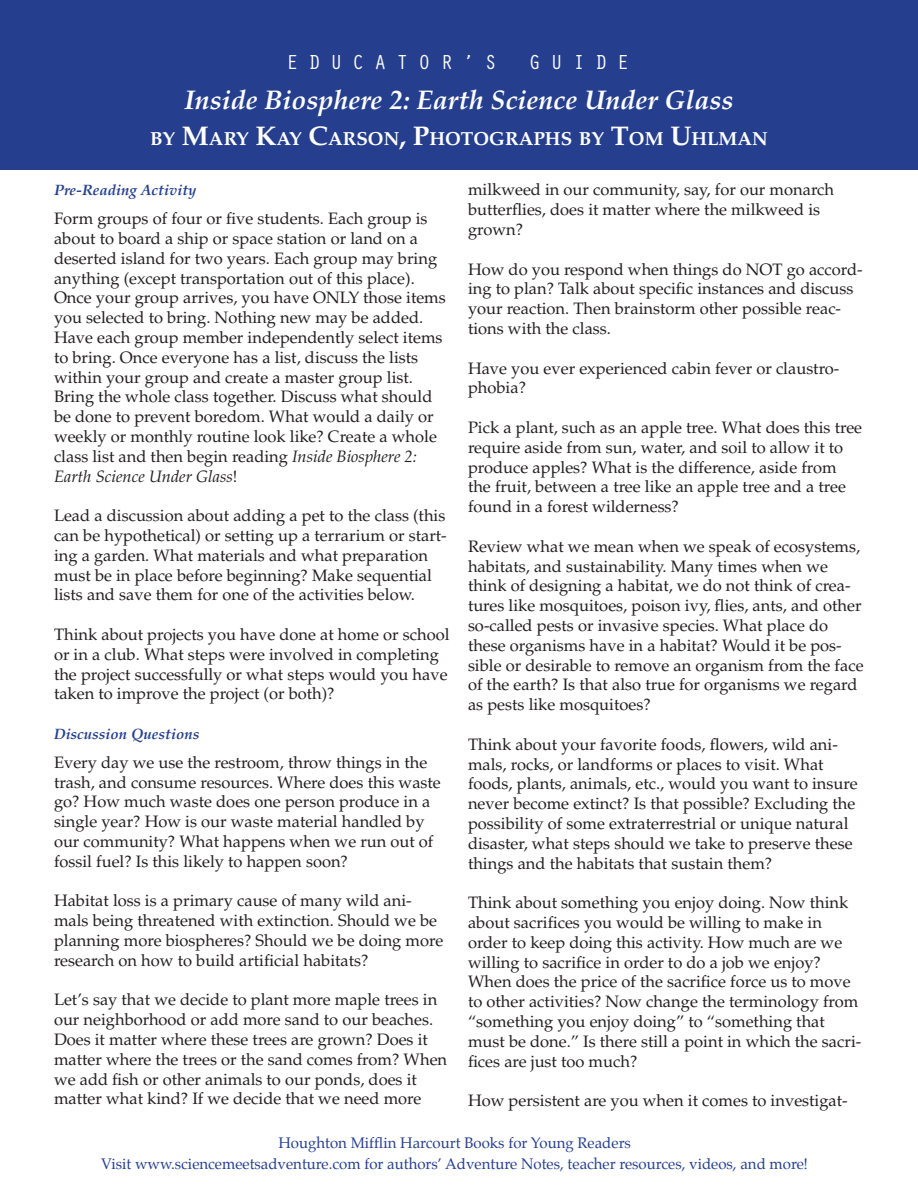
<style>
.page{position:relative;width:918px;height:1188px;background:#fff}
.page>*{position:absolute;margin:0;border:0;box-sizing:border-box;transform-origin:0 0}
.t1{font:italic 700 27px "Palatino LT Std";color:#fff}
.t2{font:21px "Orator Std";letter-spacing:.45em;color:#fff}
.t3{font:700 18.9px "Palatino LT Std";color:#fff}
.t4{font:16.5px/19.8px "Palatino LT Std";color:#231f20}
.t5{font:15px/21px "Palatino";color:#253f8e;text-align:center}
.t6{font:italic 700 15px "Palatino LT Std";color:#253f8e}
.s1{font-size:27px}
.s2{font-style:italic}
</style>
<div class="page">
<div style="left:0;top:0;width:918px;height:169px;background:#253f8e"></div>
<p class="t2" style="left:286px;top:47px;width:213px">EDUCATOR’S</p>
<p class="t2" style="left:529px;top:47px;width:102px">GUIDE</p>
<h1 class="t1" style="left:184px;top:84px;width:551px">Inside Biosphere 2: Earth Science Under Glass</h1>
<p class="t3" style="left:150px;top:128px;width:619px">BY <span class="s1">M</span>ARY <span class="s1">K</span>AY <span class="s1">C</span>ARSON<span class="s1">, P</span>HOTOGRAPHS BY <span class="s1">T</span>OM <span class="s1">U</span>HLMAN</p>
<p class="t6" style="left:54px;top:181px;width:144px">Pre-Reading Activity</p>
<p class="t4" style="left:54px;top:209px;width:393px">Form groups of four or five students. Each group is about to board a ship or space station or land on a deserted island for two years. Each group may bring anything (except transportation out of this place).<br>Once your group arrives, you have ONLY those items you selected to bring. Nothing new may be added.<br>Have each group member independently select items to bring. Once everyone has a list, discuss the lists within your group and create a master group list.<br>Bring the whole class together. Discuss what should be done to prevent boredom. What would a daily or weekly or monthly routine look like? Create a whole class list and then begin reading <span class="s2">Inside Biosphere 2:<br>Earth Science Under Glass</span>!</p>
<p class="t4" style="left:54px;top:506px;width:394px">Lead a discussion about adding a pet to the class (this can be hypothetical) or setting up a terrarium or start&shy;ing a garden. What materials and what preparation must be in place before beginning? Make sequential lists and save them for one of the activities below.</p>
<p class="t4" style="left:54px;top:625px;width:397px">Think about projects you have done at home or school or in a club. What steps were involved in completing the project successfully or what steps would you have taken to improve the project (or both)?</p>
<p class="t6" style="left:54px;top:725px;width:147px">Discussion Questions</p>
<p class="t4" style="left:54px;top:752px;width:388px">Every day we use the restroom, throw things in the trash, and consume resources. Where does this waste go? How much waste does one person produce in a single year? How is our waste material handled by our community? What happens when we run out of fossil fuel? Is this likely to happen soon?</p>
<p class="t4" style="left:54px;top:891px;width:391px">Habitat loss is a primary cause of many wild ani&shy;mals being threatened with extinction. Should we be planning more biospheres? Should we be doing more research on how to build artificial habitats?</p>
<p class="t4" style="left:54px;top:990px;width:395px">Let’s say that we decide to plant more maple trees in our neighborhood or add more sand to our beaches.<br>Does it matter where these trees are grown? Does it matter where the trees or the sand comes from? When we add fish or other animals to our ponds, does it matter what kind? If we decide that we need more</p>
<p class="t4" style="left:468px;top:180px;width:368px">milkweed in our community, say, for our monarch butterflies, does it matter where the milkweed is grown?</p>
<p class="t4" style="left:468px;top:259px;width:396px">How do you respond when things do NOT go accord&shy;ing to plan? Talk about specific instances and discuss your reaction. Then brainstorm other possible reac&shy;tions with the class.</p>
<p class="t4" style="left:468px;top:358px;width:373px">Have you ever experienced cabin fever or claustro&shy;phobia?</p>
<p class="t4" style="left:468px;top:418px;width:396px">Pick a plant, such as an apple tree. What does this tree require aside from sun, water, and soil to allow it to produce apples? What is the difference, aside from the fruit, between a tree like an apple tree and a tree found in a forest wilderness?</p>
<p class="t4" style="left:468px;top:536px;width:397px">Review what we mean when we speak of ecosystems, habitats, and sustainability. Many times when we think of designing a habitat, we do not think of crea&shy;tures like mosquitoes, poison ivy, flies, ants, and other so-called pests or invasive species. What place do these organisms have in a habitat? Would it be pos&shy;sible or desirable to remove an organism from the face of the earth? Is that also true for organisms we regard as pests like mosquitoes?</p>
<p class="t4" style="left:468px;top:734px;width:391px">Think about your favorite foods, flowers, wild ani&shy;mals, rocks, or landforms or places to visit. What foods, plants, animals, etc., would you want to insure never become extinct? Is that possible? Excluding the possibility of some extraterrestrial or unique natural disaster, what steps should we take to preserve these things and the habitats that sustain them?</p>
<p class="t4" style="left:468px;top:893px;width:395px">Think about something you enjoy doing. Now think about sacrifices you would be willing to make in order to keep doing this activity. How much are we willing to sacrifice in order to do a job we enjoy?<br>When does the price of the sacrifice force us to move to other activities? Now change the terminology from “something you enjoy doing” to “something that must be done.” Is there still a point in which the sacri&shy;fices are just too much?</p>
<p class="t4" style="left:468px;top:1091px;width:381px">How persistent are you when it comes to investigat-</p>
<p class="t5" style="left:101px;top:1133px;width:708px">Houghton Mifflin Harcourt Books for Young Readers<br>Visit www.sciencemeetsadventure.com for authors’ Adventure Notes, teacher resources, videos, and more!</p>
</div>
